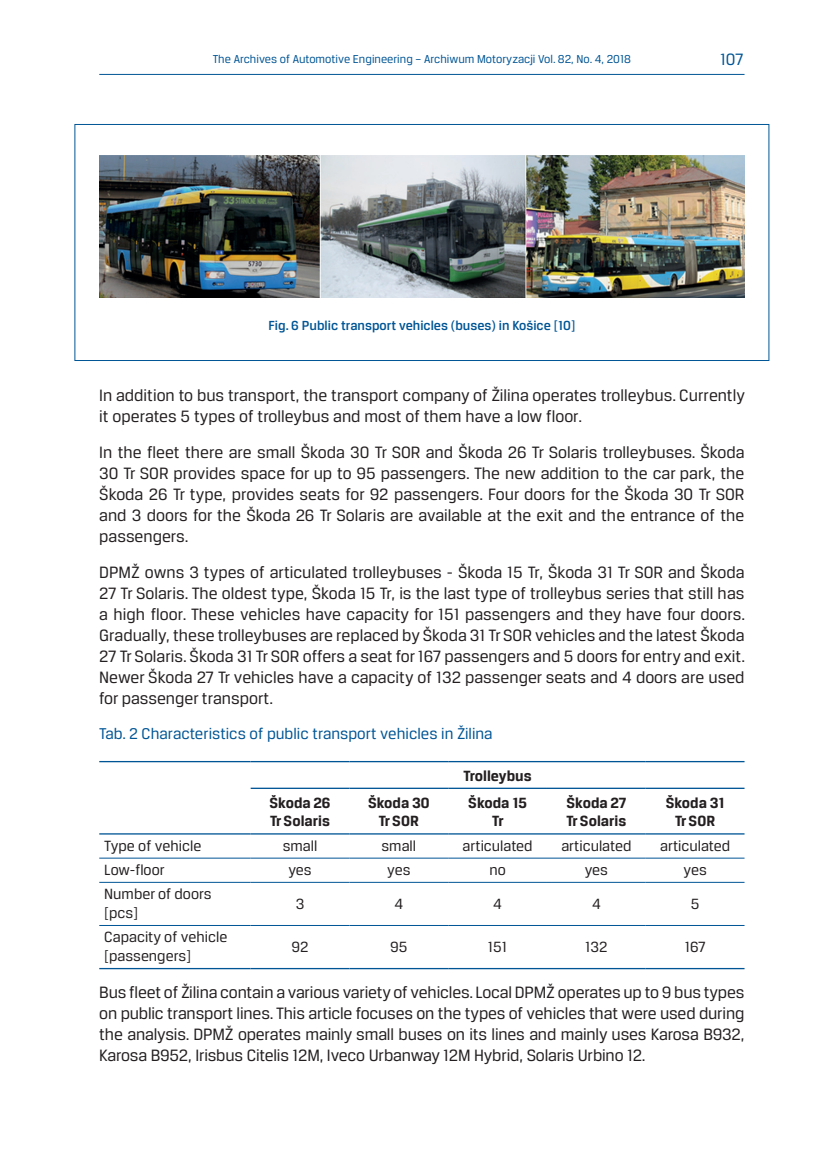
<style>
.page{position:relative;width:819px;height:1161px;background:#fff}
.page>*{position:absolute;margin:0;border:0;box-sizing:border-box;transform-origin:0 0}
.t1{font:17.5px/21px "Breuer Text";color:#231f20;text-align:justify}
.t2{font:17.5px "Breuer Text";color:#005595}
.t3{font:16.62px "Breuer Text";color:#005595}
.t4{font:15.75px/18.9px "Breuer Text";color:#231f20}
.t5{font:700 15.75px/18.9px "Breuer Text";color:#231f20;text-align:center}
.t6{font:500 14px "Breuer Text";color:#005595}
.t7{font:12.25px "Breuer Text";color:#005595}
</style>
<div class="page">
<hr style="left:99px;top:74px;width:645px;height:1px;background:#005595">
<div style="left:74px;top:124px;width:695px;height:237px;border:1px solid #005595"></div>
<img style="left:99px;top:156px;width:645px;height:142px">
<hr style="left:251px;top:788px;width:98px;height:1px;background:#005595">
<hr style="left:349px;top:788px;width:99px;height:1px;background:#005595">
<hr style="left:448px;top:788px;width:99px;height:1px;background:#005595">
<hr style="left:547px;top:788px;width:98px;height:1px;background:#005595">
<hr style="left:645px;top:788px;width:99px;height:1px;background:#005595">
<hr style="left:99px;top:833px;width:152px;height:1px;background:#005595">
<hr style="left:251px;top:833px;width:98px;height:1px;background:#005595">
<hr style="left:349px;top:833px;width:99px;height:1px;background:#005595">
<hr style="left:448px;top:833px;width:99px;height:1px;background:#005595">
<hr style="left:547px;top:833px;width:98px;height:1px;background:#005595">
<hr style="left:645px;top:833px;width:99px;height:1px;background:#005595">
<hr style="left:99px;top:761px;width:152px;height:1px;background:#005595">
<hr style="left:251px;top:761px;width:98px;height:1px;background:#005595">
<hr style="left:349px;top:761px;width:99px;height:1px;background:#005595">
<hr style="left:448px;top:761px;width:99px;height:1px;background:#005595">
<hr style="left:547px;top:761px;width:98px;height:1px;background:#005595">
<hr style="left:645px;top:761px;width:99px;height:1px;background:#005595">
<hr style="left:99px;top:858px;width:152px;height:1px;background:#005595">
<hr style="left:251px;top:858px;width:98px;height:1px;background:#005595">
<hr style="left:349px;top:858px;width:99px;height:1px;background:#005595">
<hr style="left:448px;top:858px;width:99px;height:1px;background:#005595">
<hr style="left:547px;top:858px;width:98px;height:1px;background:#005595">
<hr style="left:645px;top:858px;width:99px;height:1px;background:#005595">
<hr style="left:99px;top:882px;width:152px;height:1px;background:#005595">
<hr style="left:251px;top:882px;width:98px;height:1px;background:#005595">
<hr style="left:349px;top:882px;width:99px;height:1px;background:#005595">
<hr style="left:448px;top:882px;width:99px;height:1px;background:#005595">
<hr style="left:547px;top:882px;width:98px;height:1px;background:#005595">
<hr style="left:645px;top:882px;width:99px;height:1px;background:#005595">
<hr style="left:99px;top:925px;width:152px;height:1px;background:#005595">
<hr style="left:251px;top:925px;width:98px;height:1px;background:#005595">
<hr style="left:349px;top:925px;width:99px;height:1px;background:#005595">
<hr style="left:448px;top:925px;width:99px;height:1px;background:#005595">
<hr style="left:547px;top:925px;width:98px;height:1px;background:#005595">
<hr style="left:645px;top:925px;width:99px;height:1px;background:#005595">
<hr style="left:99px;top:968px;width:152px;height:1px;background:#005595">
<hr style="left:251px;top:968px;width:98px;height:1px;background:#005595">
<hr style="left:349px;top:968px;width:99px;height:1px;background:#005595">
<hr style="left:448px;top:968px;width:99px;height:1px;background:#005595">
<hr style="left:547px;top:968px;width:98px;height:1px;background:#005595">
<hr style="left:645px;top:968px;width:99px;height:1px;background:#005595">
<p class="t7" style="left:213px;top:52px;width:419px">The Archives of Automotive Engineering – Archiwum Motoryzacji Vol. 82, No. 4, 2018</p>
<p class="t2" style="left:720px;top:50px;width:25px">107</p>
<p class="t6" style="left:268px;top:318px;width:308px">Fig. 6 Public transport vehicles (buses) in Košice [10]</p>
<p class="t1" style="left:99px;top:385px;width:647px">In addition to bus transport, the transport company of Žilina operates trolleybus. Currently it operates 5 types of trolleybus and most of them have a low floor.</p>
<p class="t1" style="left:99px;top:442px;width:646px">In the fleet there are small Škoda 30 Tr SOR and Škoda 26 Tr Solaris trolleybuses. Škoda 30 Tr SOR provides space for up to 95 passengers. The new addition to the car park, the Škoda 26 Tr type, provides seats for 92 passengers. Four doors for the Škoda 30 Tr SOR and 3 doors for the Škoda 26 Tr Solaris are available at the exit and the entrance of the passengers.</p>
<p class="t1" style="left:99px;top:562px;width:647px">DPMŽ owns 3 types of articulated trolleybuses - Škoda 15 Tr, Škoda 31 Tr SOR and Škoda 27 Tr Solaris. The oldest type, Škoda 15 Tr, is the last type of trolleybus series that still has a high floor. These vehicles have capacity for 151 passengers and they have four doors.<br>Gradually, these trolleybuses are replaced by Škoda 31 Tr SOR vehicles and the latest Škoda 27 Tr Solaris. Škoda 31 Tr SOR offers a seat for 167 passengers and 5 doors for entry and exit.<br>Newer Škoda 27 Tr vehicles have a capacity of 132 passenger seats and 4 doors are used for passenger transport.</p>
<p class="t3" style="left:99px;top:725px;width:395px">Tab. 2 Characteristics of public transport vehicles in Žilina</p>
<p class="t5" style="left:463px;top:766px;width:69px">Trolleybus</p>
<p class="t5" style="left:269px;top:793px;width:63px;text-align:left">Škoda 26<br>Tr Solaris</p>
<p class="t5" style="left:368px;top:793px;width:63px">Škoda 30<br>Tr SOR</p>
<p class="t5" style="left:468px;top:793px;width:60px">Škoda 15<br>Tr</p>
<p class="t5" style="left:566px;top:793px;width:61px;text-align:left">Škoda 27<br>Tr Solaris</p>
<p class="t5" style="left:665px;top:793px;width:60px">Škoda 31<br>Tr SOR</p>
<p class="t4" style="left:104px;top:836px;width:99px">Type of vehicle</p>
<p class="t4" style="left:283px;top:836px;width:36px">small</p>
<p class="t4" style="left:381px;top:836px;width:36px">small</p>
<p class="t4" style="left:462px;top:836px;width:72px">articulated</p>
<p class="t4" style="left:561px;top:836px;width:72px">articulated</p>
<p class="t4" style="left:660px;top:836px;width:72px">articulated</p>
<p class="t4" style="left:104px;top:860px;width:62px">Low-floor</p>
<p class="t4" style="left:288px;top:860px;width:25px">yes</p>
<p class="t4" style="left:387px;top:860px;width:25px">yes</p>
<p class="t4" style="left:489px;top:860px;width:18px">no</p>
<p class="t4" style="left:584px;top:860px;width:25px">yes</p>
<p class="t4" style="left:683px;top:860px;width:25px">yes</p>
<p class="t4" style="left:104px;top:884px;width:109px">Number of doors [pcs]</p>
<p class="t4" style="left:296px;top:894px;width:10px">3</p>
<p class="t4" style="left:394px;top:894px;width:10px">4</p>
<p class="t4" style="left:493px;top:894px;width:10px">4</p>
<p class="t4" style="left:592px;top:894px;width:10px">4</p>
<p class="t4" style="left:690px;top:894px;width:10px">5</p>
<p class="t4" style="left:104px;top:927px;width:125px">Capacity of vehicle [passengers]</p>
<p class="t4" style="left:291px;top:937px;width:18px">92</p>
<p class="t4" style="left:390px;top:937px;width:19px">95</p>
<p class="t4" style="left:488px;top:937px;width:21px">151</p>
<p class="t4" style="left:585px;top:937px;width:24px">132</p>
<p class="t4" style="left:684px;top:937px;width:22px">167</p>
<p class="t1" style="left:99px;top:982px;width:646px">Bus fleet of Žilina contain a various variety of vehicles. Local DPMŽ operates up to 9 bus types on public transport lines. This article focuses on the types of vehicles that were used during the analysis. DPMŽ operates mainly small buses on its lines and mainly uses Karosa B932, Karosa B952, Irisbus Citelis 12M, Iveco Urbanway 12M Hybrid, Solaris Urbino 12.</p>
</div>
